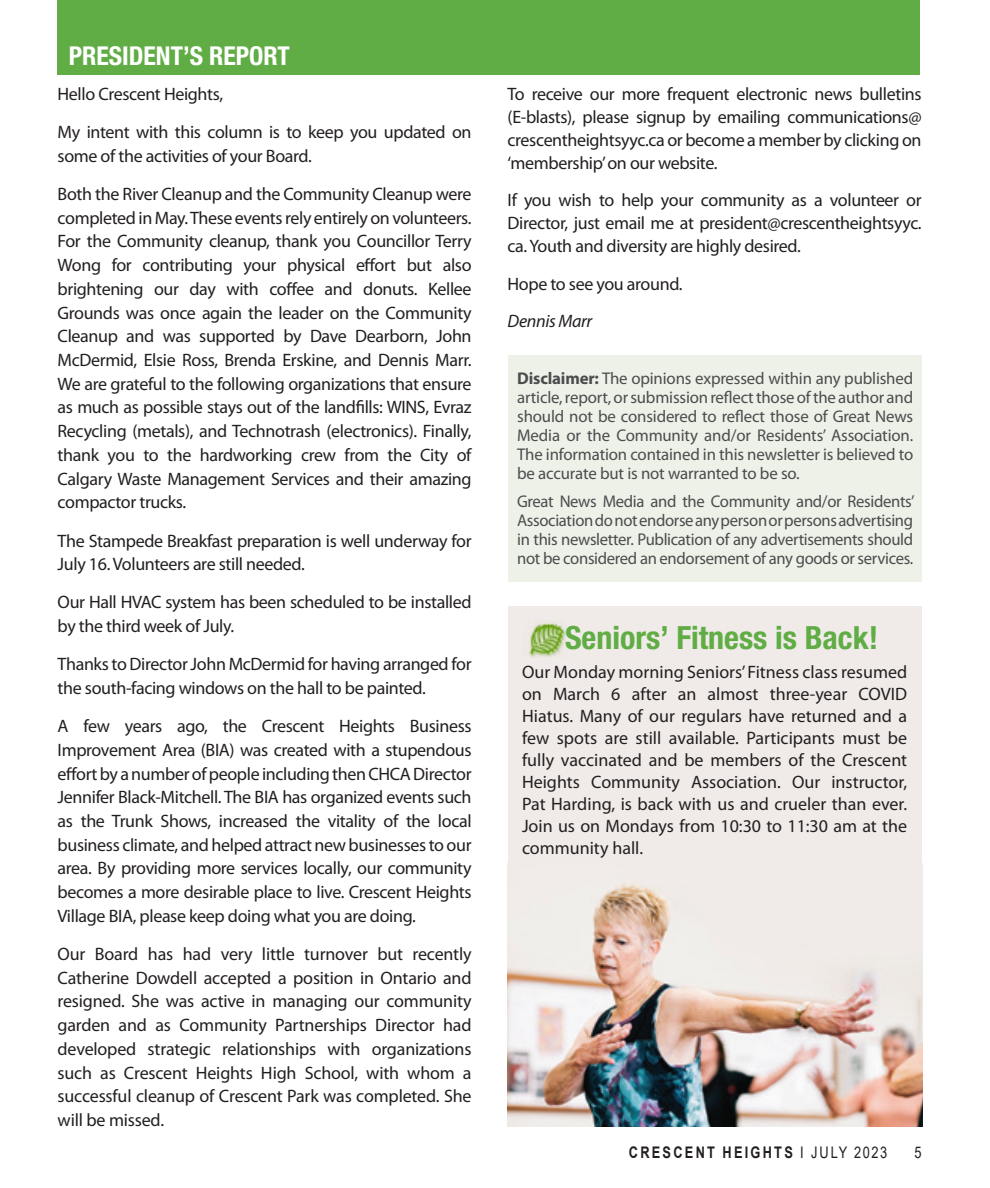
<style>
.page{position:relative;width:990px;height:1188px;background:#fff}
.page>*{position:absolute;margin:0;border:0;box-sizing:border-box;transform-origin:0 0}
.In_Around_title{font:700 condensed 32px "Helvetica Neue LT Std";color:#60ad45}
.t1{font:700 condensed 26px "Helvetica Neue LT Std";color:#fff}
.Body_text{font:18px/23.8px "Myriad Pro";letter-spacing:-.02em;color:#231f20;text-align:justify}
.Body_text-2{font:italic 18px "Myriad Pro";letter-spacing:-.02em;color:#231f20}
.Body_text-3{font:17px/19px "Myriad Pro";letter-spacing:-.02em;color:#4b4c4d;text-align:justify}
.t2{font:700 16px "Arial";letter-spacing:.175em;color:#231f20;scale:.8 1}
.t3{font:16px "Arial";color:#231f20;scale:.8 1}
.s1{font-weight:700}
.s2{font-weight:400}
</style>
<div class="page">
<div style="left:58px;top:0;width:862px;height:74px;background:#60ad45"></div>
<div style="left:508px;top:355px;width:414px;height:227px;background:#eef1e8"></div>
<div style="left:508px;top:606px;width:414px;height:262px;background:#f0ebe8"></div>
<img style="left:529px;top:621px;width:36px;height:37px">
<img style="left:508px;top:868px;width:414px;height:258px">
<p class="t1" style="left:69px;top:40px;width:223px">PRESIDENT’S REPORT</p>
<p class="Body_text" style="left:58px;top:82px;width:167px">Hello Crescent Heights,</p>
<p class="Body_text" style="left:58px;top:120px;width:416px">My intent with this column is to keep you updated on some of the activities of your Board.</p>
<p class="Body_text" style="left:58px;top:182px;width:416px">Both the River Cleanup and the Community Cleanup were completed in May. These events rely entirely on volunteers.<br>For the Community cleanup, thank you Councillor Terry Wong for contributing your physical effort but also brightening our day with coffee and donuts. Kellee Grounds was once again the leader on the Community Cleanup and was supported by Dave Dearborn, John McDermid, Elsie Ross, Brenda Erskine, and Dennis Marr.<br>We are grateful to the following organizations that ensure as much as possible stays out of the landfills: WINS, Evraz Recycling (metals), and Technotrash (electronics). Finally, thank you to the hardworking crew from the City of Calgary Waste Management Services and their amazing compactor trucks.</p>
<p class="Body_text" style="left:58px;top:528px;width:416px">The Stampede Breakfast preparation is well underway for<br>July 16. Volunteers are still needed.</p>
<p class="Body_text" style="left:58px;top:590px;width:416px">Our Hall HVAC system has been scheduled to be installed by the third week of July.</p>
<p class="Body_text" style="left:58px;top:652px;width:415px">Thanks to Director John McDermid for having arranged for the south-facing windows on the hall to be painted.</p>
<p class="Body_text" style="left:58px;top:714px;width:416px">A few years ago, the Crescent Heights Business Improvement Area (BIA) was created with a stupendous effort by a number of people including then CHCA Director Jennifer Black-Mitchell. The BIA has organized events such as the Trunk Shows, increased the vitality of the local business climate, and helped attract new businesses to our area. By providing more services locally, our community becomes a more desirable place to live. Crescent Heights Village BIA, please keep doing what you are doing.</p>
<p class="Body_text" style="left:58px;top:942px;width:416px">Our Board has had very little turnover but recently Catherine Dowdell accepted a position in Ontario and resigned. She was active in managing our community garden and as Community Partnerships Director had developed strategic relationships with organizations such as Crescent Heights High School, with whom a successful cleanup of Crescent Park was completed. She will be missed.</p>
<p class="Body_text" style="left:508px;top:82px;width:416px;line-height:23px">To receive our more frequent electronic news bulletins (E-blasts), please signup by emailing communications@ crescentheightsyyc.ca or become a member by clicking on ‘membership’ on our website.</p>
<p class="Body_text" style="left:508px;top:189px;width:416px;line-height:23px">If you wish to help your community as a volunteer or Director, just email me at president@crescentheightsyyc. ca. Youth and diversity are highly desired.</p>
<p class="Body_text" style="left:508px;top:272px;width:177px">Hope to see you around.</p>
<p class="Body_text-2" style="left:508px;top:310px;width:86px">Dennis Marr</p>
<p class="Body_text-3" style="left:517px;top:369px;width:398px"><span class="s1">Disclaimer:</span> The opinions expressed within any published article, report, or submission reflect those of the author and should not be considered to reflect those of Great News Media or the Community and/or Residents’ Association.<br>The information contained in this newsletter is believed to be accurate but is not warranted to be so.</p>
<p class="Body_text-3" style="left:517px;top:492px;width:399px">Great News Media and the Community and/or Residents’ Association do not endorse any person or persons advertising in this newsletter. Publication of any advertisements should not be considered an endorsement of any goods or services.</p>
<p class="In_Around_title" style="left:565px;top:618px;width:315px">Seniors’ Fitness is Back!</p>
<p class="Body_text" style="left:522px;top:660px;width:387px;line-height:22px">Our Monday morning Seniors’ Fitness class resumed on March 6 after an almost three-year COVID Hiatus. Many of our regulars have returned and a few spots are still available. Participants must be fully vaccinated and be members of the Crescent Heights Community Association. Our instructor, Pat Harding, is back with us and crueler than ever.<br>Join us on Mondays from 10:30 to 11:30 am at the community hall.</p>
<p class="t2" style="left:629px;top:1141px;width:324px">CRESCENT HEIGHTS <span class="s2">I JULY 2023</span></p>
<p class="t3" style="left:914px;top:1141px;width:10px">5</p>
</div>
